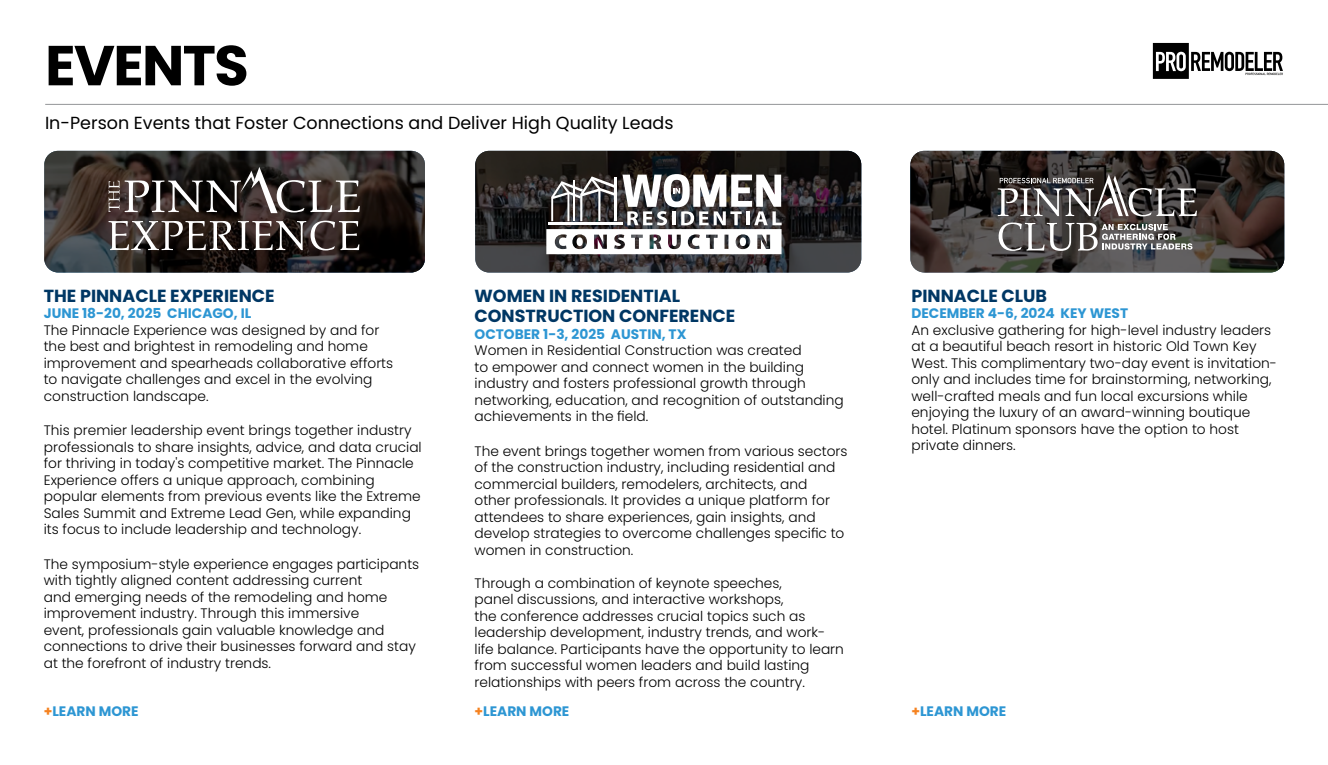
<style>
.page{position:relative;width:1328px;height:765px;background:#fff}
.page>*{position:absolute;margin:0;border:0;box-sizing:border-box;transform-origin:0 0}
.t1{font:700 56.25px "Poppins";letter-spacing:-.03em;color:#000}
.t2{font:700 17.5px/20.5px "Poppins";color:#003764}
.t3{font:17.5px "Poppins";color:#000}
.t4{font:300 13.75px/16.5px "Poppins";color:#000}
.t5{font:700 13.75px "Poppins";color:#2d96d3}
.s1{color:#f58220}
</style>
<div class="page">
<svg style="left:1152px;top:43px;width:131px;height:36px"></svg>
<hr style="left:45px;top:104px;width:1283px;height:1px;background:#939598">
<svg style="left:475px;top:151px;width:386px;height:121px;background:#262424"></svg>
<svg style="left:44px;top:151px;width:381px;height:121px;background:#2b2624"></svg>
<svg style="left:910px;top:151px;width:374px;height:121px;background:#36302c"></svg>
<svg style="left:109px;top:181px;width:10px;height:31px"></svg>
<svg style="left:109px;top:221px;width:250px;height:29px"></svg>
<svg style="left:125px;top:167px;width:235px;height:46px;background:#504a47"></svg>
<svg style="left:997px;top:174px;width:199px;height:42px;background:#5c5858"></svg>
<svg style="left:998px;top:223px;width:194px;height:28px;background:#7a7877"></svg>
<svg style="left:546px;top:174px;width:235px;height:80px"></svg>
<h1 class="t1" style="left:45px;top:33px;width:205px">EVENTS</h1>
<p class="t3" style="left:45px;top:112px;width:630px">In-Person Events that Foster Connections and Deliver High Quality Leads</p>
<p class="t2" style="left:44px;top:286px;width:232px">THE PINNACLE EXPERIENCE</p>
<p class="t5" style="left:44px;top:306px;width:209px">JUNE 18-20, 2025 CHICAGO, IL</p>
<p class="t4" style="left:44px;top:322px;width:351px">The Pinnacle Experience was designed by and for the best and brightest in remodeling and home improvement and spearheads collaborative efforts to navigate challenges and excel in the evolving construction landscape.</p>
<p class="t4" style="left:44px;top:422px;width:379px">This premier leadership event brings together industry professionals to share insights, advice, and data crucial for thriving in today's competitive market. The Pinnacle Experience offers a unique approach, combining popular elements from previous events like the Extreme Sales Summit and Extreme Lead Gen, while expanding its focus to include leadership and technology.</p>
<p class="t4" style="left:44px;top:556px;width:377px">The symposium-style experience engages participants with tightly aligned content addressing current<br>and emerging needs of the remodeling and home improvement industry. Through this immersive<br>event, professionals gain valuable knowledge and connections to drive their businesses forward and stay at the forefront of industry trends.</p>
<p class="t5" style="left:44px;top:703px;width:96px"><span class="s1">+</span>LEARN MORE</p>
<p class="t2" style="left:474px;top:286px;width:262px">WOMEN IN RESIDENTIAL<br>CONSTRUCTION CONFERENCE</p>
<p class="t5" style="left:474px;top:326px;width:213px">OCTOBER 1-3, 2025 AUSTIN, TX</p>
<p class="t4" style="left:474px;top:342px;width:371px">Women in Residential Construction was created<br>to empower and connect women in the building industry and fosters professional growth through networking, education, and recognition of outstanding achievements in the field.</p>
<p class="t4" style="left:474px;top:443px;width:374px">The event brings together women from various sectors of the construction industry, including residential and commercial builders, remodelers, architects, and<br>other professionals. It provides a unique platform for attendees to share experiences, gain insights, and develop strategies to overcome challenges specific to women in construction.</p>
<p class="t4" style="left:474px;top:575px;width:371px">Through a combination of keynote speeches,<br>panel discussions, and interactive workshops,<br>the conference addresses crucial topics such as leadership development, industry trends, and work&shy;life balance. Participants have the opportunity to learn from successful women leaders and build lasting relationships with peers from across the country.</p>
<p class="t5" style="left:474px;top:703px;width:96px"><span class="s1">+</span>LEARN MORE</p>
<p class="t2" style="left:911px;top:286px;width:137px">PINNACLE CLUB</p>
<p class="t5" style="left:911px;top:306px;width:218px">DECEMBER 4-6, 2024 KEY WEST</p>
<p class="t4" style="left:911px;top:322px;width:367px">An exclusive gathering for high-level industry leaders at a beautiful beach resort in historic Old Town Key West. This complimentary two-day event is invitation&shy;only and includes time for brainstorming, networking, well-crafted meals and fun local excursions while enjoying the luxury of an award-winning boutique hotel. Platinum sponsors have the option to host private dinners.</p>
<p class="t5" style="left:911px;top:703px;width:96px"><span class="s1">+</span>LEARN MORE</p>
</div>
